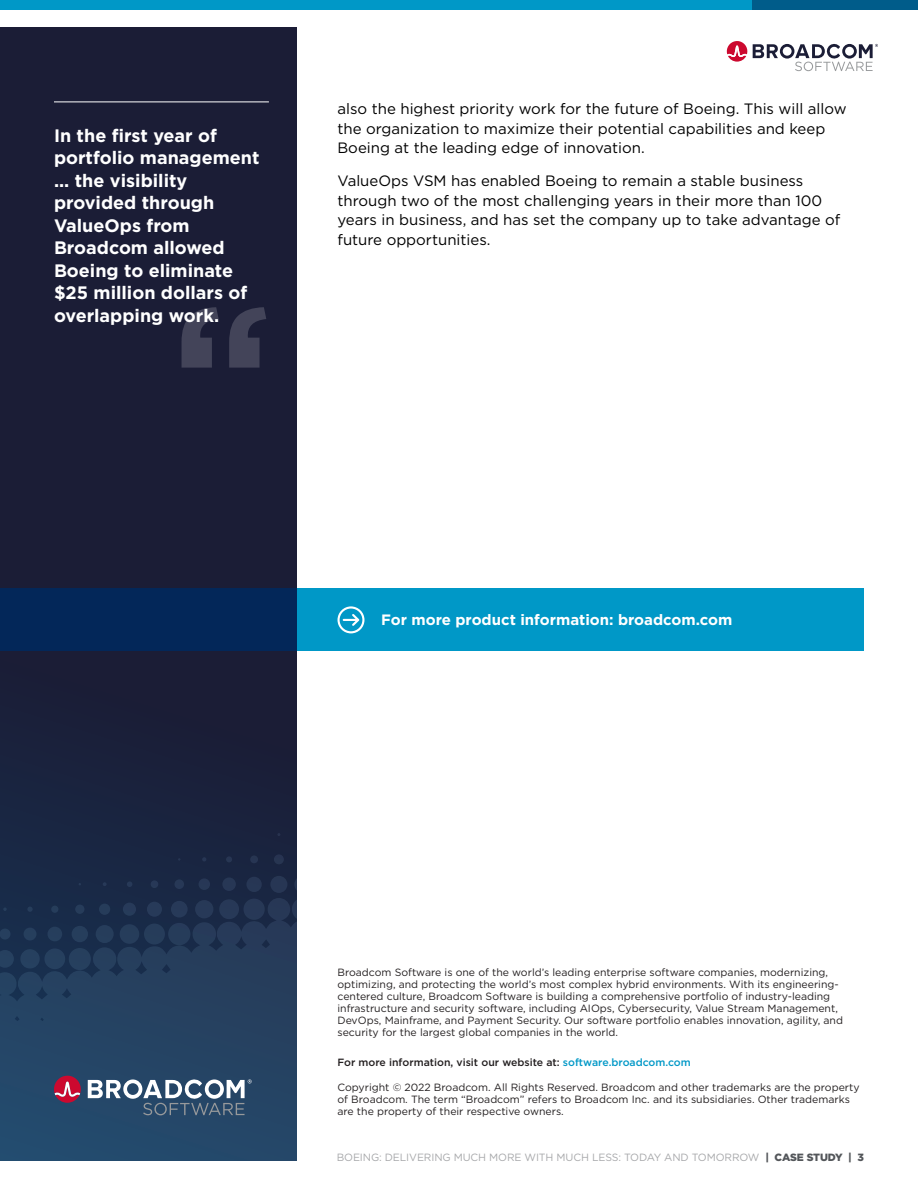
<style>
.page{position:relative;width:918px;height:1188px;background:#fff}
.page>*{position:absolute;margin:0;border:0;box-sizing:border-box;transform-origin:0 0}
.t1{font:700 187.5px "Gotham";color:#fff}
.Quote_Text{font:700 18px/22.5px "Gotham";color:#fff}
.Body_Text{font:15px/19.5px "Gotham";color:#000}
.CTA_White_Text{font:700 15px "Gotham";color:#fff}
.t2{font:10.5px/12px "Gotham";color:#231f20}
.t3{font:10.5px "Gotham";letter-spacing:-.01em;color:#a7a8aa}
.t4{font:500 10.5px "Gotham";color:#231f20}
.s1{color:#0098c7}
.s2{font-weight:900;color:#53565a}
</style>
<div class="page">
<svg style="left:727px;top:41px;width:151px;height:30px"></svg>
<div style="left:0;top:27px;width:297px;height:1134px;background:#1b1d36"></div>
<svg style="left:0;top:814px;width:297px;height:347px"></svg>
<svg style="left:54px;top:1076px;width:28px;height:27px"></svg>
<svg style="left:88px;top:1078px;width:164px;height:37px;background:#5f768e"></svg>
<div style="left:0;top:0;width:915px;height:10px;background:#0098c7"></div>
<div style="left:753px;top:0;width:165px;height:10px;background:#005c8a"></div>
<hr style="left:54px;top:102px;width:215px;height:1px;background:#fff">
<svg style="left:0;top:589px;width:864px;height:62px;background:#0170a0"></svg>
<svg style="left:337px;top:606px;width:27px;height:27px"></svg>
<p class="Quote_Text" style="left:54px;top:124px;width:207px">In the first year of portfolio management ... the visibility provided through<br>ValueOps from<br>Broadcom allowed<br>Boeing to eliminate $25 million dollars of overlapping work.</p>
<h1 class="t1" style="left:171px;top:249px;width:103px">“</h1>
<p class="Body_Text" style="left:338px;top:99px;width:511px">also the highest priority work for the future of Boeing. This will allow the organization to maximize their potential capabilities and keep<br>Boeing at the leading edge of innovation.</p>
<p class="Body_Text" style="left:338px;top:171px;width:504px">ValueOps VSM has enabled Boeing to remain a stable business through two of the most challenging years in their more than 100 years in business, and has set the company up to take advantage of future opportunities.</p>
<p class="CTA_White_Text" style="left:381px;top:609px;width:353px">For more product information: broadcom.com</p>
<p class="t2" style="left:338px;top:966px;width:507px">Broadcom Software is one of the world’s leading enterprise software companies, modernizing, optimizing, and protecting the world’s most complex hybrid environments. With its engineering&shy;centered culture, Broadcom Software is building a comprehensive portfolio of industry-leading infrastructure and security software, including AIOps, Cybersecurity, Value Stream Management, DevOps, Mainframe, and Payment Security. Our software portfolio enables innovation, agility, and security for the largest global companies in the world.</p>
<p class="t4" style="left:338px;top:1055px;width:355px">For more information, visit our website at: <span class="s1">software.broadcom.com</span></p>
<p class="t2" style="left:338px;top:1081px;width:524px">Copyright © 2022 Broadcom. All Rights Reserved. Broadcom and other trademarks are the property of Broadcom. The term “Broadcom” refers to Broadcom Inc. and its subsidiaries. Other trademarks are the property of their respective owners.</p>
<p class="t3" style="left:337px;top:1151px;width:529px">BOEING: DELIVERING MUCH MORE WITH MUCH LESS: TODAY AND TOMORROW <span class="s2">| CASE STUDY | 3</span></p>
</div>
